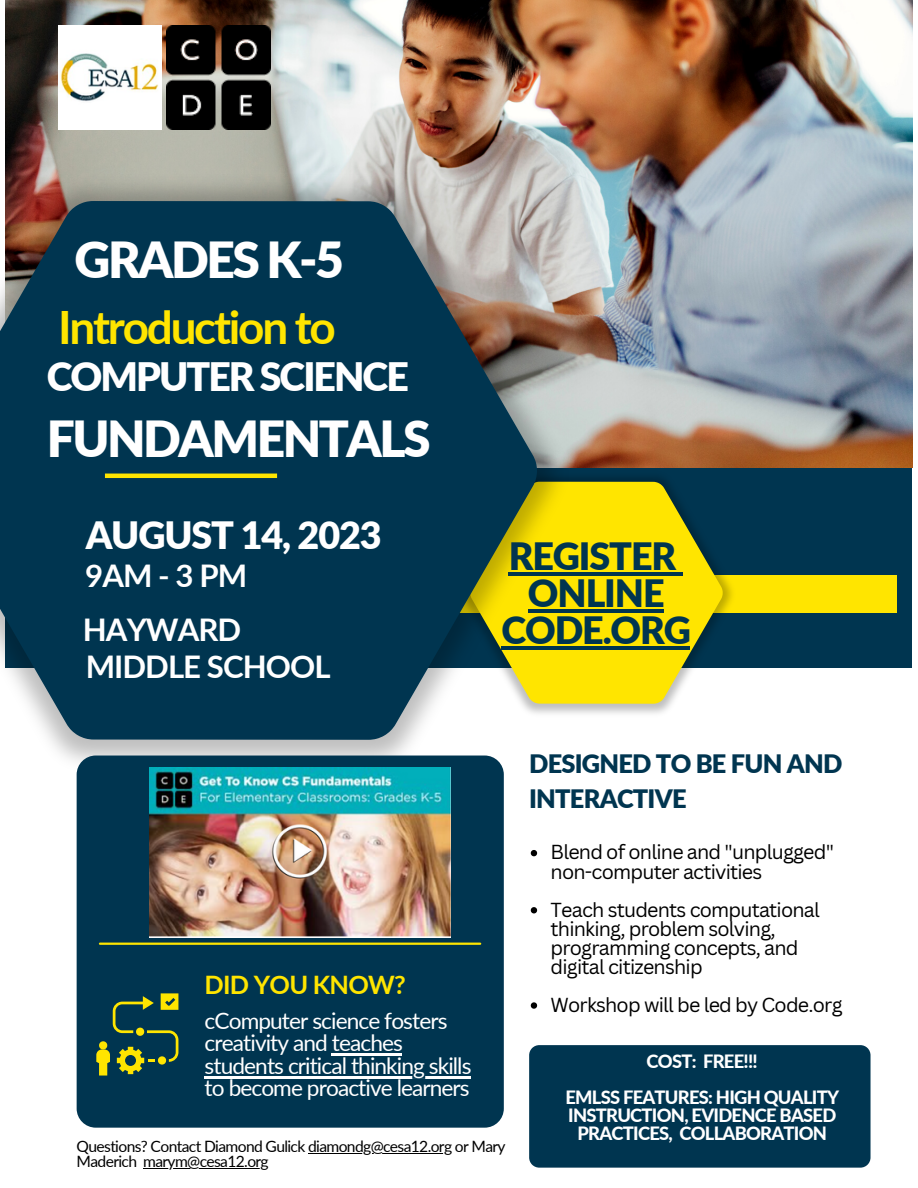
<style>
.page{position:relative;width:918px;height:1188px;background:#fff}
.page>*{position:absolute;margin:0;border:0;box-sizing:border-box;transform-origin:0 0}
.t1{font:900 49.8px "Lato";letter-spacing:-.05em;color:#fff}
.t2{font:700 45.9px "Lato";letter-spacing:-.05em;color:#ffe500}
.t3{font:900 39.3px "Lato";letter-spacing:-.05em;color:#fff}
.t4{font:900 37.65px "Lato";letter-spacing:-.03em;color:#003550}
.t5{font:900 37.65px "Lato";letter-spacing:-.03em;color:#fff}
.t6{font:700 31.2px "Lato";letter-spacing:-.03em;color:#fff}
.t7{font:900 25.35px/35px "Lato";letter-spacing:-.03em;color:#003550}
.t8{font:700 25.35px "Lato";letter-spacing:-.03em;color:#ffe500}
.t9{font:22.65px/22.5px "Lato";letter-spacing:-.04em;color:#fff}
.t10{font:19.8px/19px "Canva Sans";letter-spacing:-.04em;color:#000}
.t11{font:800 18.3px/18px "Lato";letter-spacing:-.04em;color:#fff;text-align:center}
.t12{font:15.6px/15.5px "Lato";letter-spacing:-.04em;color:#000}
</style>
<div class="page">
<div style="left:5px;top:457px;width:907px;height:211px;background:#003550"></div>
<img style="left:5px;top:0;width:907px;height:467px">
<div style="left:167px;top:575px;width:729px;height:37px;background:#ffe500"></div>
<img style="left:577px;top:467px;width:162px;height:247px">
<svg style="left:577px;top:482px;width:146px;height:222px;fill:#ffe500"></svg>
<img style="left:5px;top:166px;width:572px;height:614px">
<svg style="left:0;top:201px;width:537px;height:539px;fill:#003550"></svg>
<hr style="left:105px;top:474px;width:172px;height:4px;background:#ffe500">
<div style="left:77px;top:756px;width:427px;height:372px;background:#003550;border-radius:19px"></div>
<svg style="left:96px;top:993px;width:82px;height:83px"></svg>
<hr style="left:100px;top:943px;width:380px;height:2px;background:#ffe500">
<div style="left:529px;top:1045px;width:341px;height:122px;background:#003550"></div>
<img style="left:58px;top:26px;width:104px;height:103px">
<img style="left:150px;top:768px;width:300px;height:169px">
<img style="left:167px;top:26px;width:103px;height:103px">
<hr style="left:509px;top:572px;width:166px;height:4px;background:#003550">
<svg style="left:675px;top:572px;width:8px;height:4px"></svg>
<hr style="left:528px;top:609px;width:135px;height:4px;background:#003550">
<hr style="left:502px;top:646px;width:188px;height:4px;background:#003550">
<hr style="left:332px;top:1054px;width:70px;height:2px;background:#fff">
<hr style="left:205px;top:1076px;width:266px;height:2px;background:#fff">
<hr style="left:308px;top:1153px;width:144px;height:1px;background:#000">
<hr style="left:143px;top:1168px;width:125px;height:1px;background:#000">
<svg style="left:531px;top:850px;width:6px;height:6px"></svg>
<svg style="left:531px;top:907px;width:6px;height:6px"></svg>
<svg style="left:531px;top:1002px;width:6px;height:7px"></svg>
<p class="t1" style="left:75px;top:229px;width:271px">GRADES K-5</p>
<p class="t2" style="left:58px;top:299px;width:279px">Introduction to</p>
<p class="t3" style="left:47px;top:352px;width:364px">COMPUTER SCIENCE</p>
<p class="t1" style="left:47px;top:407px;width:385px">FUNDAMENTALS</p>
<p class="t5" style="left:86px;top:512px;width:297px">AUGUST 14, 2023</p>
<p class="t6" style="left:85px;top:556px;width:163px">9AM-3PM</p>
<p class="t6" style="left:83px;top:610px;width:160px">HAYWARD</p>
<p class="t6" style="left:86px;top:648px;width:246px">MIDDLE SCHOOL</p>
<p class="t4" style="left:509px;top:533px;width:169px">REGISTER</p>
<p class="t4" style="left:528px;top:570px;width:138px">ONLINE</p>
<p class="t4" style="left:502px;top:607px;width:191px">CODE.ORG</p>
<p class="t7" style="left:529px;top:745px;width:315px">DESIGNED TO BE FUN AND<br>INTERACTIVE</p>
<p class="t8" style="left:205px;top:969px;width:203px">DID YOU KNOW?</p>
<p class="t9" style="left:205px;top:1009px;width:268px">cComputer science fosters creativity and teaches students critical thinking skills to become proactive learners</p>
<p class="t12" style="left:77px;top:1138px;width:431px">Questions? Contact Diamond Gulick diamondg@cesa12.org or Mary<br>Maderich marym@cesa12.org</p>
<p class="t10" style="left:551px;top:842px;width:285px">Blend of online and "unplugged" non-computer activities</p>
<p class="t10" style="left:551px;top:899px;width:271px">Teach students computational thinking, problem solving, programming concepts, and digital citizenship</p>
<p class="t10" style="left:551px;top:995px;width:294px">Workshop will be led by Code.org</p>
<p class="t11" style="left:647px;top:1052px;width:113px">COST: FREE!!!</p>
<p class="t11" style="left:565px;top:1088px;width:275px">EMLSS FEATURES: HIGH QUALITY<br>INSTRUCTION, EVIDENCE BASED<br>PRACTICES, COLLABORATION</p>
</div>
